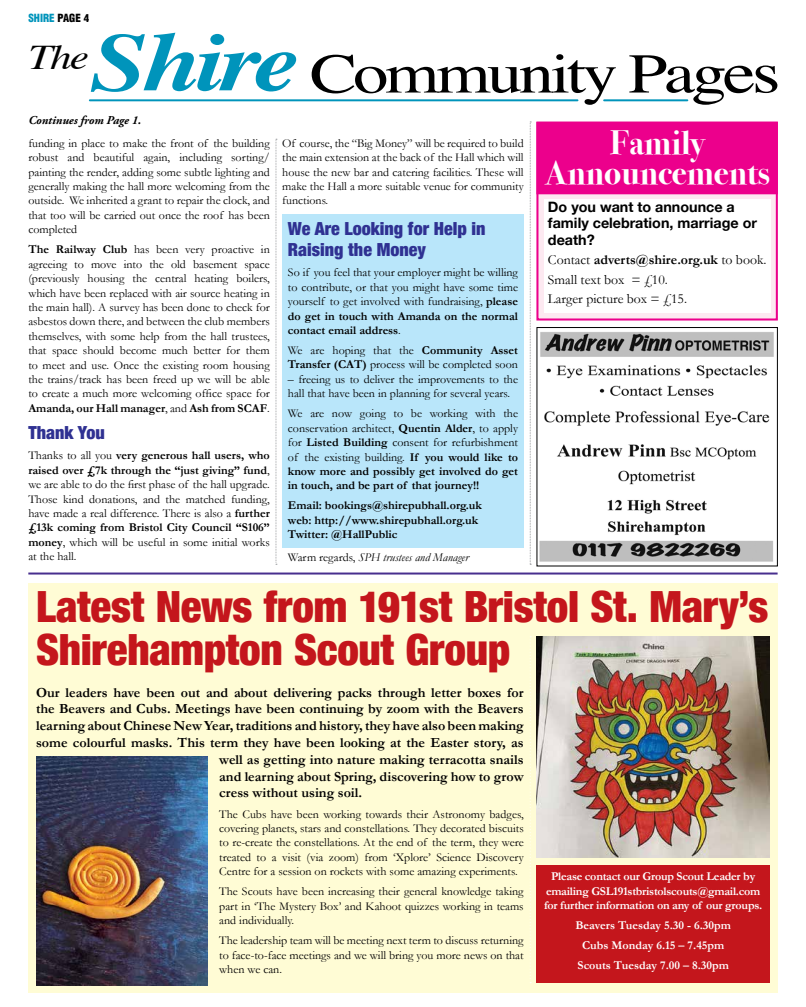
<style>
.page{position:relative;width:806px;height:1007px;background:#fff}
.page>*{position:absolute;margin:0;border:0;box-sizing:border-box;transform-origin:0 0}
.t1{font:56.2px "Times";letter-spacing:-.05em;color:#000;scale:1.25 1}
.t2{font:900 condensed 43px/43px "Helvetica Neue LTW1 G";letter-spacing:-.005em;color:#c4161c}
.t3{font:italic 34.6px "Times";color:#000;scale:1.25 1}
.t4{font:700 33.8px/29.7px "Bodoni Svty Two OSITCTT";color:#fff;text-align:center}
.t5{font:900 condensed 18px/21.6px "Helvetica Neue LTW1 G";color:#2f3192}
.t6{font:700 14.3px/16.4px "Helvetica Neue LTW1 G";color:#000}
.t7{font:700 14px "Garamond";color:#000}
.t8{font:13.8px/19.5px "Garamond";color:#000}
.t9{font:12px/14.4px "Garamond";color:#000;text-align:justify}
.t10{font:700 12px/14.4px "Garamond";letter-spacing:-.02em;color:#fff;text-align:center}
.t11{font:700 12px/14.4px "Garamond";color:#000}
.t12{font:700 12px/20.1px "Garamond";color:#fff;text-align:center}
.t13{font:italic 12px "Garamond";color:#000}
.t14{font:italic 700 12px "Adobe Garamond Pro";color:#000}
.t15{font:900 condensed 11px "Helvetica LT";color:#0094bb}
.s1{color:#000}
.s2{font-weight:700;font-style:italic;font-size:82.4px;color:#0094bb}
.s3{font-size:58.5px}
.s4{font-weight:700}
.s5{font-style:normal}
</style>
<div class="page">
<div style="left:28px;top:583px;width:749px;height:409px;background:#fffcd5"></div>
<div style="left:282px;top:214px;width:241px;height:333px;background:#b9e6fa"></div>
<div style="left:536px;top:865px;width:233px;height:117px;background:#c4161c"></div>
<hr style="left:90px;top:99px;width:487px;height:2px;background:#0094bb">
<hr style="left:603px;top:99px;width:84px;height:2px;background:#0094bb">
<svg style="left:529px;top:122px;width:2px;height:443px"></svg>
<svg style="left:530px;top:636px;width:1px;height:343px"></svg>
<svg style="left:275px;top:139px;width:2px;height:426px"></svg>
<hr style="left:28px;top:572px;width:749px;height:2px;background:#482f8e">
<div style="left:536px;top:122px;width:241px;height:198px;background:#fde9f1;border:2px solid #ec008c"></div>
<div style="left:543px;top:199px;width:227px;height:114px;background:#fff"></div>
<div style="left:536px;top:122px;width:241px;height:72px;background:#ec008c"></div>
<img style="left:536px;top:636px;width:233px;height:221px">
<img style="left:36px;top:756px;width:172px;height:229px">
<img style="left:539px;top:332px;width:235px;height:230px">
<p class="t15" style="left:28px;top:11px;width:62px">SHIRE <span class="s1">PAGE 4</span></p>
<h1 class="t1" style="left:90px;top:21px;width:553px"><span class="s2">Shire</span> Community Pag<span class="s3">es</span></h1>
<h3 class="t3" style="left:28px;top:28px;width:50px">The</h3>
<p class="t14" style="left:28px;top:113px;width:114px">Continues from Page 1.</p>
<p class="t9" style="left:28px;top:136px;width:243px">funding in place to make the front of the building robust and beautiful again, including sorting/ painting the render, adding some subtle lighting and generally making the hall more welcoming from the outside. We inherited a grant to repair the clock, and that too will be carried out once the roof has been completed</p>
<p class="t9" style="left:28px;top:242px;width:243px"><span class="s4">The Railway Club</span> has been very proactive in agreeing to move into the old basement space (previously housing the central heating boilers, which have been replaced with air source heating in the main hall). A survey has been done to check for asbestos down there, and between the club members themselves, with some help from the hall trustees, that space should become much better for them to meet and use. Once the existing room housing the trains/track has been freed up we will be able to create a much more welcoming office space for <span class="s4">Amanda, our Hall manager</span>, and <span class="s4">Ash from SCAF</span>.</p>
<h3 class="t5" style="left:28px;top:422px;width:78px">Thank You</h3>
<p class="t9" style="left:28px;top:448px;width:243px">Thanks to all you <span class="s4">very generous hall users, who raised over £7k through the “just giving” fund</span>, we are able to do the first phase of the hall upgrade.<br>Those kind donations, and the matched funding, have made a real difference. There is also a <span class="s4">further £13k coming from Bristol City Council “S106” money</span>, which will be useful in some initial works at the hall.</p>
<p class="t9" style="left:282px;top:136px;width:243px">Of course, the “Big Money” will be required to build the main extension at the back of the Hall which will house the new bar and catering facilities. These will make the Hall a more suitable venue for community functions.</p>
<h3 class="t5" style="left:288px;top:217px;width:199px">We Are Looking for Help in<br>Raising the Money</h3>
<p class="t9" style="left:288px;top:265px;width:231px">So if you feel that your employer might be willing to contribute, or that you might have some time yourself to get involved with fundraising, <span class="s4">please do get in touch with Amanda on the normal contact email address</span>.</p>
<p class="t9" style="left:288px;top:343px;width:231px">We are hoping that the <span class="s4">Community Asset<br>Transfer (CAT)</span> process will be completed soon</p>
<p class="t9" style="left:288px;top:371px;width:231px">– freeing us to deliver the improvements to the hall that have been in planning for several years.</p>
<p class="t9" style="left:288px;top:406px;width:231px">We are now going to be working with the conservation architect, <span class="s4">Quentin Alder</span>, to apply for <span class="s4">Listed Building</span> consent for refurbishment of the existing building. <span class="s4">If you would like to know more and possibly get involved do get in touch, and be part of that journey!!</span></p>
<p class="t11" style="left:288px;top:498px;width:195px">Email: bookings@shirepubhall.org.uk web: http://www.shirepubhall.org.uk<br>Twitter: @HallPublic</p>
<p class="t13" style="left:288px;top:550px;width:182px"><span class="s5">Warm regards,</span> SPH trustees and Manager</p>
<h3 class="t4" style="left:544px;top:128px;width:226px">Family<br>Announcements</h3>
<p class="t6" style="left:547px;top:198px;width:210px">Do you want to announce a family celebration, marriage or death?</p>
<p class="t8" style="left:547px;top:250px;width:220px">Contact <span class="s4">adverts@shire.org.uk</span> to book.<br>Small text box = £10.<br>Larger picture box = £15.</p>
<h2 class="t2" style="left:36px;top:585px;width:733px">Latest News from 191st Bristol St. Mary’s<br>Shirehampton Scout Group</h2>
<p class="t7" style="left:36px;top:683px;width:489px">Our leaders have been out and about delivering packs through letter boxes for</p>
<p class="t7" style="left:36px;top:700px;width:489px">the Beavers and Cubs. Meetings have been continuing by zoom with the Beavers</p>
<p class="t7" style="left:36px;top:717px;width:489px">learning about Chinese New Year, traditions and history, they have also been making</p>
<p class="t7" style="left:36px;top:734px;width:489px">some colourful masks. This term they have been looking at the Easter story, as</p>
<p class="t7" style="left:219px;top:751px;width:306px">well as getting into nature making terracotta snails</p>
<p class="t7" style="left:219px;top:767px;width:306px">and learning about Spring, discovering how to grow</p>
<p class="t7" style="left:219px;top:784px;width:144px">cress without using soil.</p>
<p class="t9" style="left:219px;top:806px;width:306px">The Cubs have been working towards their Astronomy badges, covering planets, stars and constellations. They decorated biscuits to re-create the constellations. At the end of the term, they were treated to a visit (via zoom) from ‘Xplore’ Science Discovery Centre for a session on rockets with some amazing experiments.</p>
<p class="t9" style="left:219px;top:884px;width:306px">The Scouts have been increasing their general knowledge taking part in ‘The Mystery Box’ and Kahoot quizzes working in teams and individually.</p>
<p class="t9" style="left:219px;top:932px;width:306px">The leadership team will be meeting next term to discuss returning to face-to-face meetings and we will bring you more news on that when we can.</p>
<p class="t10" style="left:543px;top:868px;width:219px">Please contact our Group Scout Leader by emailing GSL191stbristolscouts@gmail.com for further information on any of our groups.</p>
<p class="t12" style="left:575px;top:914px;width:157px">Beavers Tuesday 5.30 - 6.30pm<br>Cubs Monday 6.15 – 7.45pm<br>Scouts Tuesday 7.00 – 8.30pm</p>
</div>
